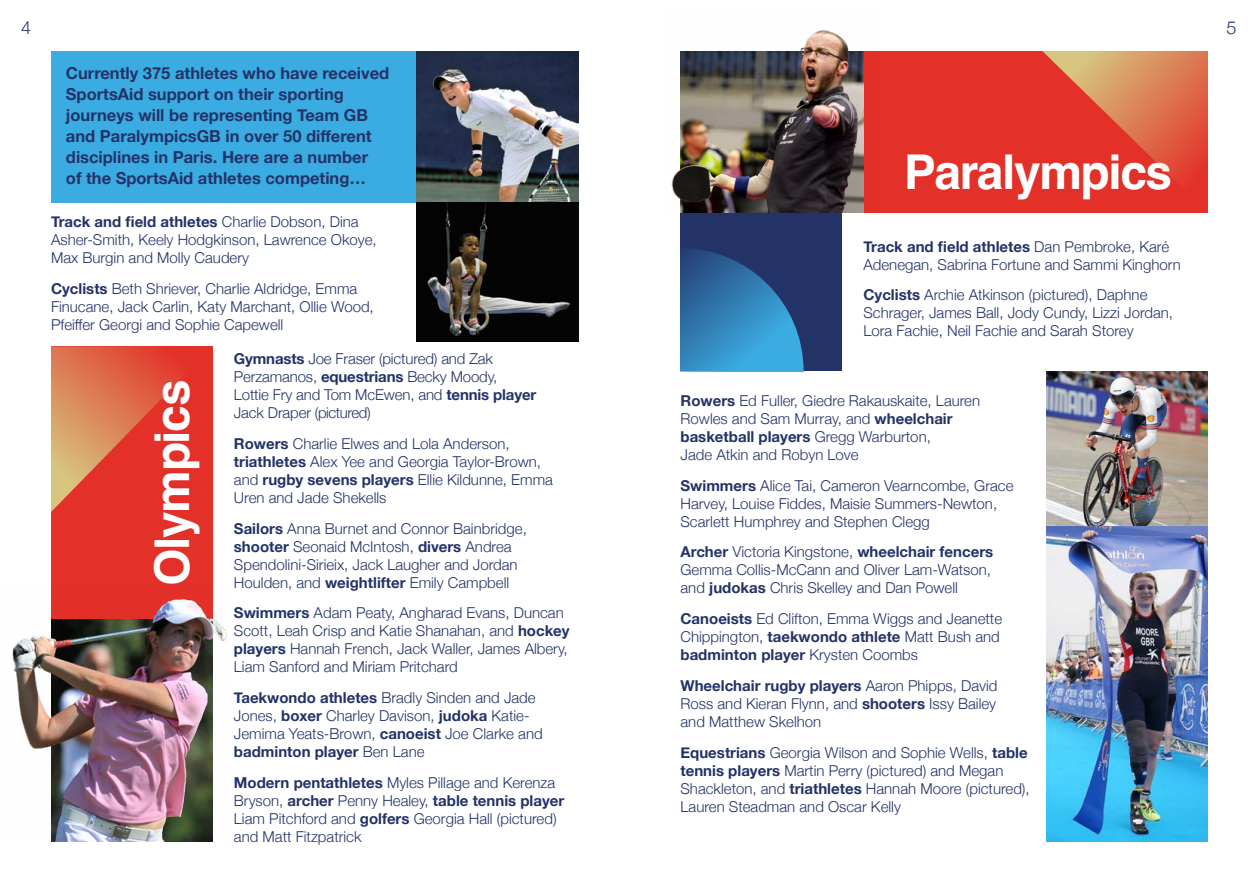
<style>
.page{position:relative;width:1259px;height:893px;background:#fff}
.page>*{position:absolute;margin:0;border:0;box-sizing:border-box;transform-origin:0 0}
.t1{font:700 48px "Helvetica";letter-spacing:-.03em;color:#fff}
.t2{font:300 18px "Helvetica Neue";color:#233368}
.t3{font:700 16.5px/21px "Helvetica Neue";color:#233368}
.t4{font:300 15px/18px "Helvetica Neue";color:#233368}
.s1{font-weight:700}
</style>
<div class="page">
<div style="left:51px;top:346px;width:162px;height:496px;background:#e33129"></div>
<div style="left:680px;top:51px;width:528px;height:162px;background:#e33129"></div>
<div style="left:51px;top:51px;width:527px;height:152px;background:#3bace2"></div>
<img style="left:417px;top:51px;width:161px;height:290px">
<img style="left:1046px;top:371px;width:162px;height:155px">
<img style="left:1046px;top:526px;width:162px;height:316px">
<svg style="left:51px;top:346px;width:131px;height:166px"></svg>
<svg style="left:1042px;top:51px;width:166px;height:132px"></svg>
<div style="left:680px;top:213px;width:162px;height:158px;background:#233368"></div>
<svg style="left:680px;top:249px;width:123px;height:122px"></svg>
<img style="left:12px;top:599px;width:215px;height:243px">
<img style="left:671px;top:30px;width:193px;height:183px">
<p class="t2" style="left:21px;top:13px;width:12px">4</p>
<p class="t2" style="left:1226px;top:13px;width:12px">5</p>
<p class="t3" style="left:66px;top:63px;width:325px">Currently 375 athletes who have received SportsAid support on their sporting journeys will be representing Team GB and ParalympicsGB in over 50 different disciplines in Paris. Here are a number<br>of the SportsAid athletes competing…</p>
<p class="t4" style="left:51px;top:212px;width:327px"><span class="s1">Track and field athletes</span> Charlie Dobson, Dina<br>Asher-Smith, Keely Hodgkinson, Lawrence Okoye,<br>Max Burgin and Molly Caudery</p>
<p class="t4" style="left:51px;top:278px;width:324px"><span class="s1">Cyclists</span> Beth Shriever, Charlie Aldridge, Emma<br>Finucane, Jack Carlin, Katy Marchant, Ollie Wood,<br>Pfeiffer Georgi and Sophie Capewell</p>
<h1 class="t1" style="left:143px;top:586px;width:208px;rotate:-90deg">Olympics</h1>
<p class="t4" style="left:234px;top:349px;width:304px"><span class="s1">Gymnasts</span> Joe Fraser (pictured) and Zak Perzamanos, <span class="s1">equestrians</span> Becky Moody,<br>Lottie Fry and Tom McEwen, and <span class="s1">tennis player </span>Jack Draper (pictured)</p>
<p class="t4" style="left:234px;top:433px;width:320px"><span class="s1">Rowers</span> Charlie Elwes and Lola Anderson, <span class="s1">triathletes</span> Alex Yee and Georgia Taylor-Brown, and <span class="s1">rugby sevens players</span> Ellie Kildunne, Emma Uren and Jade Shekells</p>
<p class="t4" style="left:234px;top:518px;width:294px"><span class="s1">Sailors</span> Anna Burnet and Connor Bainbridge, <span class="s1">shooter</span> Seonaid McIntosh, <span class="s1">divers</span> Andrea Spendolini-Sirieix, Jack Laugher and Jordan Houlden, and <span class="s1">weightlifter</span> Emily Campbell</p>
<p class="t4" style="left:234px;top:603px;width:337px"><span class="s1">Swimmers</span> Adam Peaty, Angharad Evans, Duncan Scott, Leah Crisp and Katie Shanahan, and <span class="s1">hockey players</span> Hannah French, Jack Waller, James Albery, Liam Sanford and Miriam Pritchard</p>
<p class="t4" style="left:234px;top:688px;width:310px"><span class="s1">Taekwondo athletes</span> Bradly Sinden and Jade Jones, <span class="s1">boxer</span> Charley Davison, <span class="s1">judoka</span> Katie-Jemima Yeats-Brown, <span class="s1">canoeist</span> Joe Clarke and <span class="s1">badminton player</span> Ben Lane</p>
<p class="t4" style="left:234px;top:772px;width:332px"><span class="s1">Modern pentathletes</span> Myles Pillage and Kerenza Bryson, <span class="s1">archer</span> Penny Healey, <span class="s1">table tennis player </span>Liam Pitchford and <span class="s1">golfers</span> Georgia Hall (pictured) and Matt Fitzpatrick</p>
<h1 class="t1" style="left:904px;top:143px;width:270px">Paralympics</h1>
<p class="t4" style="left:863px;top:236px;width:319px"><span class="s1">Track and field athletes</span> Dan Pembroke, Karé<br>Adenegan, Sabrina Fortune and Sammi Kinghorn</p>
<p class="t4" style="left:863px;top:285px;width:311px"><span class="s1">Cyclists</span> Archie Atkinson (pictured), Daphne<br>Schrager, James Ball, Jody Cundy, Lizzi Jordan,<br>Lora Fachie, Neil Fachie and Sarah Storey</p>
<p class="t4" style="left:680px;top:390px;width:301px"><span class="s1">Rowers</span> Ed Fuller, Giedre Rakauskaite, Lauren Rowles and Sam Murray, and <span class="s1">wheelchair basketball players</span> Gregg Warburton,<br>Jade Atkin and Robyn Love</p>
<p class="t4" style="left:680px;top:475px;width:334px"><span class="s1">Swimmers</span> Alice Tai, Cameron Vearncombe, Grace<br>Harvey, Louise Fiddes, Maisie Summers-Newton,<br>Scarlett Humphrey and Stephen Clegg</p>
<p class="t4" style="left:680px;top:542px;width:314px"><span class="s1">Archer</span> Victoria Kingstone, <span class="s1">wheelchair fencers<br></span>Gemma Collis-McCann and Oliver Lam-Watson, and <span class="s1">judokas</span> Chris Skelley and Dan Powell</p>
<p class="t4" style="left:680px;top:609px;width:323px"><span class="s1">Canoeists</span> Ed Clifton, Emma Wiggs and Jeanette<br>Chippington, <span class="s1">taekwondo athlete</span> Matt Bush and <span class="s1">badminton player</span> Krysten Coombs</p>
<p class="t4" style="left:680px;top:675px;width:318px;text-align:justify"><span class="s1">Wheelchair rugby players</span> Aaron Phipps, David Ross and Kieran Flynn, and <span class="s1">shooters</span> Issy Bailey and Matthew Skelhon</p>
<p class="t4" style="left:680px;top:742px;width:351px"><span class="s1">Equestrians</span> Georgia Wilson and Sophie Wells, <span class="s1">table tennis players</span> Martin Perry (pictured) and Megan Shackleton, and <span class="s1">triathletes</span> Hannah Moore (pictured), Lauren Steadman and Oscar Kelly</p>
</div>
